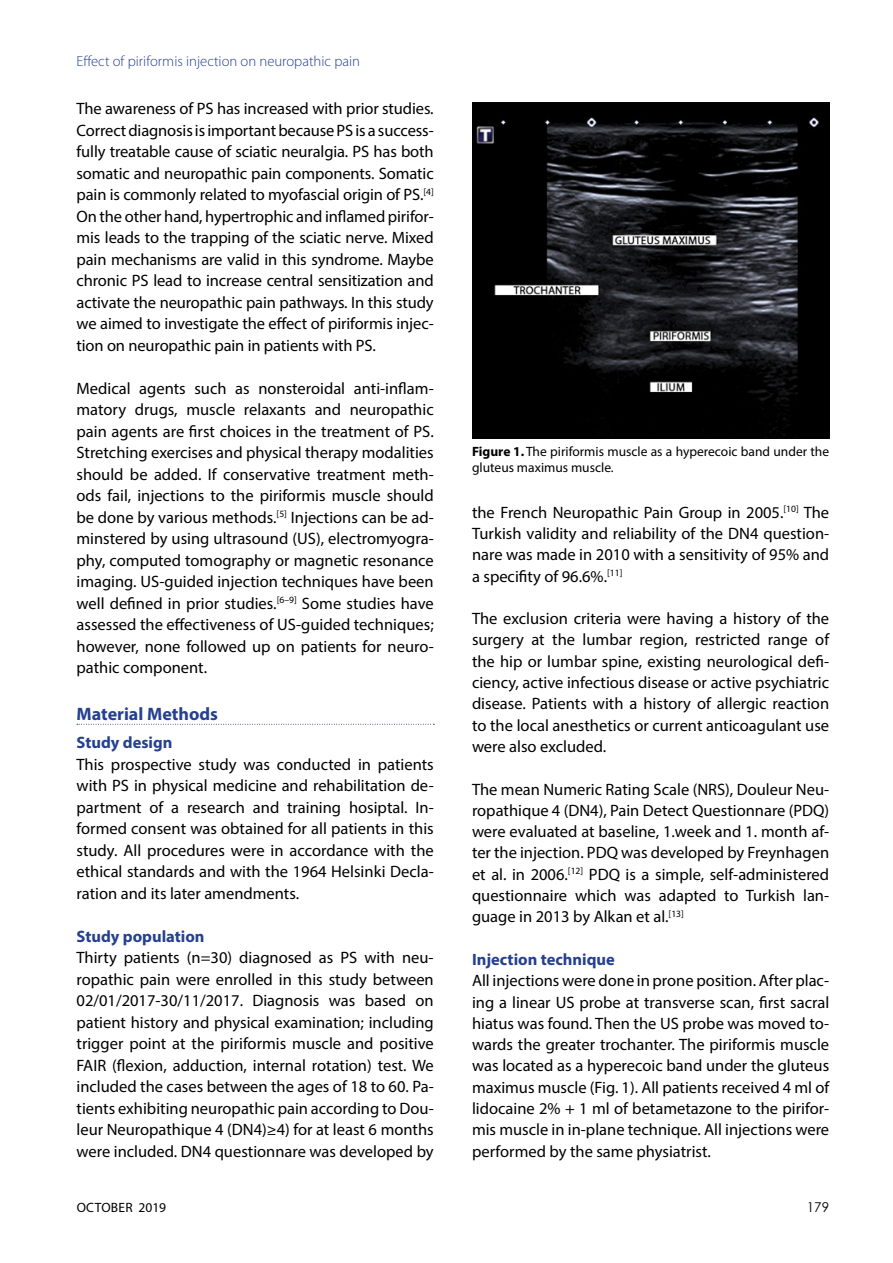
<style>
.page{position:relative;width:893px;height:1263px;background:#fff}
.page>*{position:absolute;margin:0;border:0;box-sizing:border-box;transform-origin:0 0}
.t1{font:700 18px "Myriad Pro";color:#25408f}
.t2{font:16.5px/21.5px "Myriad Pro";color:#000;text-align:justify}
.t3{font:700 16.5px "Myriad Pro";color:#25408f}
.t4{font:300 14.7px "Myriad Pro";color:#25408f}
.t5{font:13.5px/16.2px "Myriad Pro";color:#000}
.t6{font:13.5px "Myriad Pro";letter-spacing:.02em;color:#000}
.t7{font:13.5px "Century Gothic";color:#000}
.s1{font-weight:700}
</style>
<div class="page">
<svg style="left:77px;top:724px;width:357px;height:1px"></svg>
<img style="left:472px;top:102px;width:357px;height:336px">
<p class="t4" style="left:77px;top:53px;width:285px">Effect of piriformis injection on neuropathic pain</p>
<p class="t2" style="left:77px;top:98px;width:359px">The awareness of PS has increased with prior studies.<br>Correct diagnosis is important because PS is a success&shy;fully treatable cause of sciatic neuralgia. PS has both somatic and neuropathic pain components. Somatic pain is commonly related to myofascial origin of PS.<sup>[4] </sup>On the other hand, hypertrophic and inflamed pirifor&shy;mis leads to the trapping of the sciatic nerve. Mixed pain mechanisms are valid in this syndrome. Maybe chronic PS lead to increase central sensitization and activate the neuropathic pain pathways. In this study we aimed to investigate the effect of piriformis injec&shy;tion on neuropathic pain in patients with PS.</p>
<p class="t2" style="left:77px;top:377px;width:359px">Medical agents such as nonsteroidal anti-inflam&shy;matory drugs, muscle relaxants and neuropathic pain agents are first choices in the treatment of PS.<br>Stretching exercises and physical therapy modalities should be added. If conservative treatment meth&shy;ods fail, injections to the piriformis muscle should be done by various methods.<sup>[5]</sup> Injections can be ad&shy;minstered by using ultrasound (US), electromyogra&shy;phy, computed tomography or magnetic resonance imaging. US-guided injection techniques have been well defined in prior studies.<sup>[6–9]</sup> Some studies have assessed the effectiveness of US-guided techniques; however, none followed up on patients for neuro&shy;pathic component.</p>
<p class="t1" style="left:77px;top:702px;width:143px">Material Methods</p>
<p class="t3" style="left:77px;top:732px;width:97px">Study design</p>
<p class="t2" style="left:77px;top:753px;width:359px">This prospective study was conducted in patients with PS in physical medicine and rehabilitation de&shy;partment of a research and training hosiptal. In&shy;formed consent was obtained for all patients in this study. All procedures were in accordance with the ethical standards and with the 1964 Helsinki Decla&shy;ration and its later amendments.</p>
<p class="t3" style="left:77px;top:925px;width:130px">Study population</p>
<p class="t2" style="left:77px;top:947px;width:359px">Thirty patients (n=30) diagnosed as PS with neu&shy;ropathic pain were enrolled in this study between 02/01/2017-30/11/2017. Diagnosis was based on patient history and physical examination; including trigger point at the piriformis muscle and positive FAIR (flexion, adduction, internal rotation) test. We included the cases between the ages of 18 to 60. Pa&shy;tients exhibiting neuropathic pain according to Dou&shy;leur Neuropathique 4 (DN4)≥4) for at least 6 months were included. DN4 questionnare was developed by</p>
<p class="t5" style="left:472px;top:443px;width:359px"><span class="s1">Figure 1.</span> The piriformis muscle as a hyperecoic band under the gluteus maximus muscle.</p>
<p class="t2" style="left:472px;top:501px;width:359px">the French Neuropathic Pain Group in 2005.<sup>[10]</sup> The Turkish validity and reliability of the DN4 question&shy;nare was made in 2010 with a sensitivity of 95% and a specifity of 96.6%.<sup>[11]</sup></p>
<p class="t2" style="left:472px;top:608px;width:359px">The exclusion criteria were having a history of the surgery at the lumbar region, restricted range of the hip or lumbar spine, existing neurological defi&shy;ciency, active infectious disease or active psychiatric disease. Patients with a history of allergic reaction to the local anesthetics or current anticoagulant use were also excluded.</p>
<p class="t2" style="left:472px;top:778px;width:359px">The mean Numeric Rating Scale (NRS), Douleur Neu&shy;ropathique 4 (DN4), Pain Detect Questionnare (PDQ) were evaluated at baseline, 1.week and 1. month af&shy;ter the injection. PDQ was developed by Freynhagen et al. in 2006.<sup>[12]</sup> PDQ is a simple, self-administered questionnaire which was adapted to Turkish lan&shy;guage in 2013 by Alkan et al.<sup>[13]</sup></p>
<p class="t3" style="left:472px;top:949px;width:144px">Injection technique</p>
<p class="t2" style="left:472px;top:970px;width:359px">All injections were done in prone position. After plac&shy;ing a linear US probe at transverse scan, first sacral hiatus was found. Then the US probe was moved to&shy;wards the greater trochanter. The piriformis muscle was located as a hyperecoic band under the gluteus maximus muscle (Fig. 1). All patients received 4 ml of lidocaine 2% + 1 ml of betametazone to the pirifor&shy;mis muscle in in-plane technique. All injections were performed by the same physiatrist.</p>
<p class="t6" style="left:77px;top:1199px;width:91px">OCTOBER 2019</p>
<p class="t7" style="left:807px;top:1199px;width:24px">179</p>
</div>
